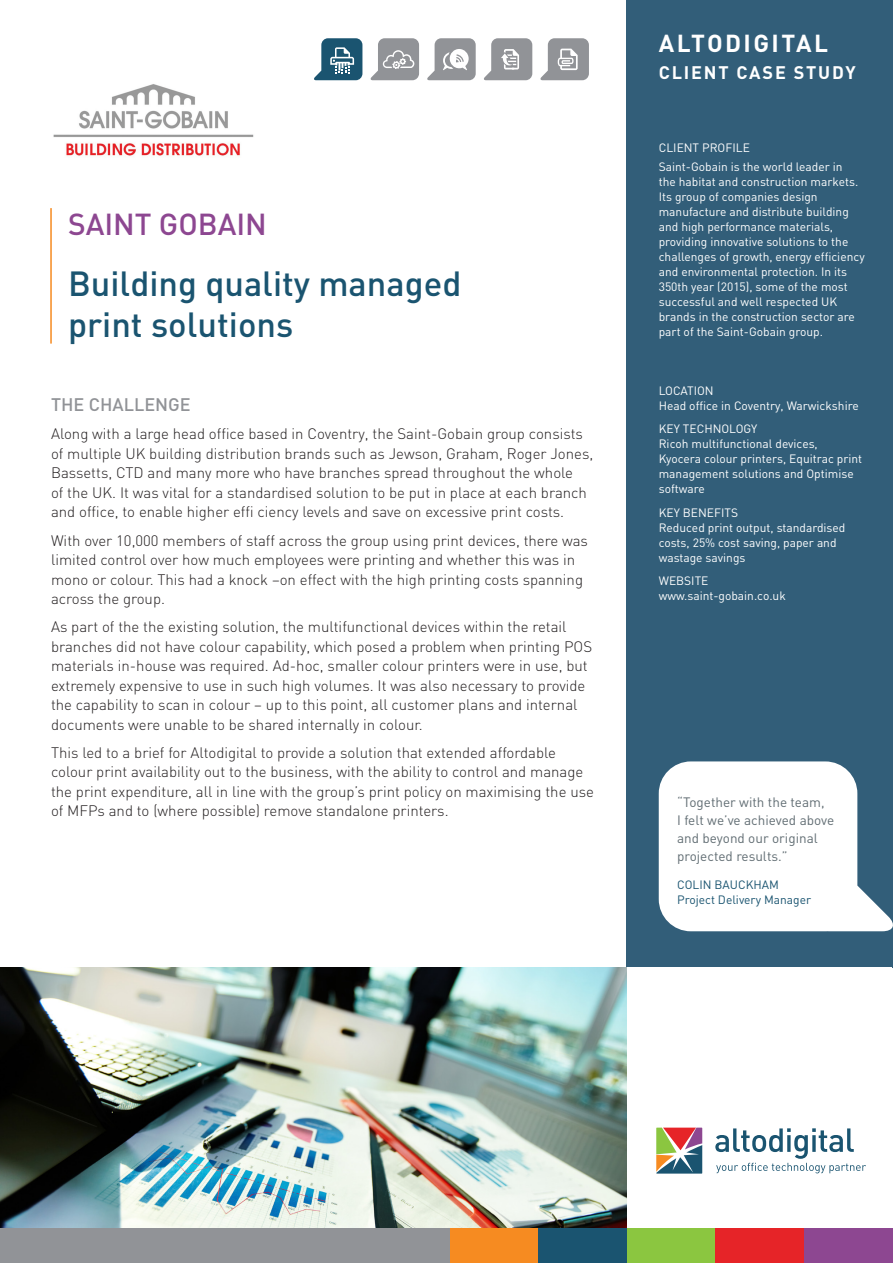
<style>
.page{position:relative;width:893px;height:1263px;background:#fff}
.page>*{position:absolute;margin:0;border:0;box-sizing:border-box;transform-origin:0 0}
.t1{font:500 34.5px/41.4px "DIN";color:#1a5470}
.t2{font:500 30px "DIN";color:#8d4791}
.t3{font:700 24.3px "DIN";letter-spacing:.1em;color:#fff}
.t4{font:700 18px "DIN";letter-spacing:.1em;color:#fff}
.t5{font:500 18px "DIN";color:#919397}
.t6{font:300 15px/19.5px "DIN";color:#231f20}
.t7{font:13.5px/18px "DIN";color:#616d73}
.t8{font:12px/15px "DIN";color:#fff}
.t9{font:12px "DIN";color:#1a5470}
</style>
<div class="page">
<div style="left:626px;top:1px;width:267px;height:966px;background:#325e79"></div>
<svg style="left:715px;top:1128px;width:151px;height:45px"></svg>
<svg style="left:656px;top:1127px;width:46px;height:46px;background:#998477"></svg>
<div style="left:626px;top:0;width:267px;height:108px;background:#325e79"></div>
<img style="left:0;top:967px;width:626px;height:261px">
<div style="left:0;top:1228px;width:893px;height:35px;background:#919397"></div>
<div style="left:450px;top:1228px;width:89px;height:34px;background:#f68b21"></div>
<div style="left:538px;top:1228px;width:89px;height:34px;background:#1a5470"></div>
<div style="left:627px;top:1228px;width:89px;height:34px;background:#8bc640"></div>
<div style="left:715px;top:1228px;width:89px;height:34px;background:#e62428"></div>
<div style="left:804px;top:1228px;width:89px;height:34px;background:#8d4791"></div>
<svg style="left:659px;top:761px;width:234px;height:170px;background:#e2e8ec"></svg>
<hr style="left:50px;top:208px;width:2px;height:136px;background:#f68b21">
<svg style="left:427px;top:38px;width:49px;height:42px"></svg>
<svg style="left:540px;top:38px;width:49px;height:42px"></svg>
<svg style="left:484px;top:38px;width:48px;height:42px"></svg>
<svg style="left:314px;top:38px;width:48px;height:42px"></svg>
<svg style="left:370px;top:38px;width:49px;height:42px"></svg>
<img style="left:53px;top:84px;width:201px;height:72px">
<p class="t2" style="left:68px;top:205px;width:200px">SAINT GOBAIN</p>
<p class="t1" style="left:68px;top:261px;width:395px">Building quality managed print solutions</p>
<p class="t5" style="left:51px;top:393px;width:141px">THE CHALLENGE</p>
<p class="t6" style="left:51px;top:424px;width:544px">Along with a large head office based in Coventry, the Saint-Gobain group consists of multiple UK building distribution brands such as Jewson, Graham, Roger Jones, Bassetts, CTD and many more who have branches spread throughout the whole<br>of the UK. It was vital for a standardised solution to be put in place at each branch and office, to enable higher effi ciency levels and save on excessive print costs.</p>
<p class="t6" style="left:51px;top:530px;width:538px">With over 10,000 members of staff across the group using print devices, there was limited control over how much employees were printing and whether this was in mono or colour. This had a knock –on effect with the high printing costs spanning across the group.</p>
<p class="t6" style="left:51px;top:617px;width:543px">As part of the the existing solution, the multifunctional devices within the retail branches did not have colour capability, which posed a problem when printing POS materials in-house was required. Ad-hoc, smaller colour printers were in use, but extremely expensive to use in such high volumes. It was also necessary to provide the capability to scan in colour – up to this point, all customer plans and internal documents were unable to be shared internally in colour.</p>
<p class="t6" style="left:51px;top:742px;width:544px">This led to a brief for Altodigital to provide a solution that extended affordable colour print availability out to the business, with the ability to control and manage the print expenditure, all in line with the group’s print policy on maximising the use of MFPs and to (where possible) remove standalone printers.</p>
<p class="t3" style="left:659px;top:27px;width:171px">ALTODIGITAL</p>
<p class="t4" style="left:659px;top:61px;width:199px">CLIENT CASE STUDY</p>
<p class="t8" style="left:659px;top:140px;width:93px">CLIENT PROFILE</p>
<p class="t8" style="left:659px;top:159px;width:207px">Saint-Gobain is the world leader in<br>the habitat and construction markets.<br>Its group of companies design manufacture and distribute building and high performance materials, providing innovative solutions to the challenges of growth, energy efficiency and environmental protection. In its 350th year (2015), some of the most successful and well respected UK brands in the construction sector are part of the Saint-Gobain group.</p>
<p class="t8" style="left:659px;top:383px;width:56px">LOCATION</p>
<p class="t8" style="left:659px;top:398px;width:201px">Head office in Coventry, Warwickshire</p>
<p class="t8" style="left:659px;top:421px;width:205px">KEY TECHNOLOGY<br>Ricoh multifunctional devices,<br>Kyocera colour printers, Equitrac print management solutions and Optimise software</p>
<p class="t8" style="left:659px;top:505px;width:81px">KEY BENEFITS</p>
<p class="t8" style="left:659px;top:520px;width:188px">Reduced print output, standardised costs, 25% cost saving, paper and wastage savings</p>
<p class="t8" style="left:659px;top:573px;width:51px">WEBSITE</p>
<p class="t8" style="left:659px;top:588px;width:129px">www.saint-gobain.co.uk</p>
<p class="t7" style="left:677px;top:793px;width:159px">“Together with the team,<br>I felt we’ve achieved above and beyond our original projected results.”</p>
<p class="t9" style="left:677px;top:877px;width:103px">COLIN BAUCKHAM</p>
<p class="t9" style="left:677px;top:892px;width:135px">Project Delivery Manager</p>
</div>
